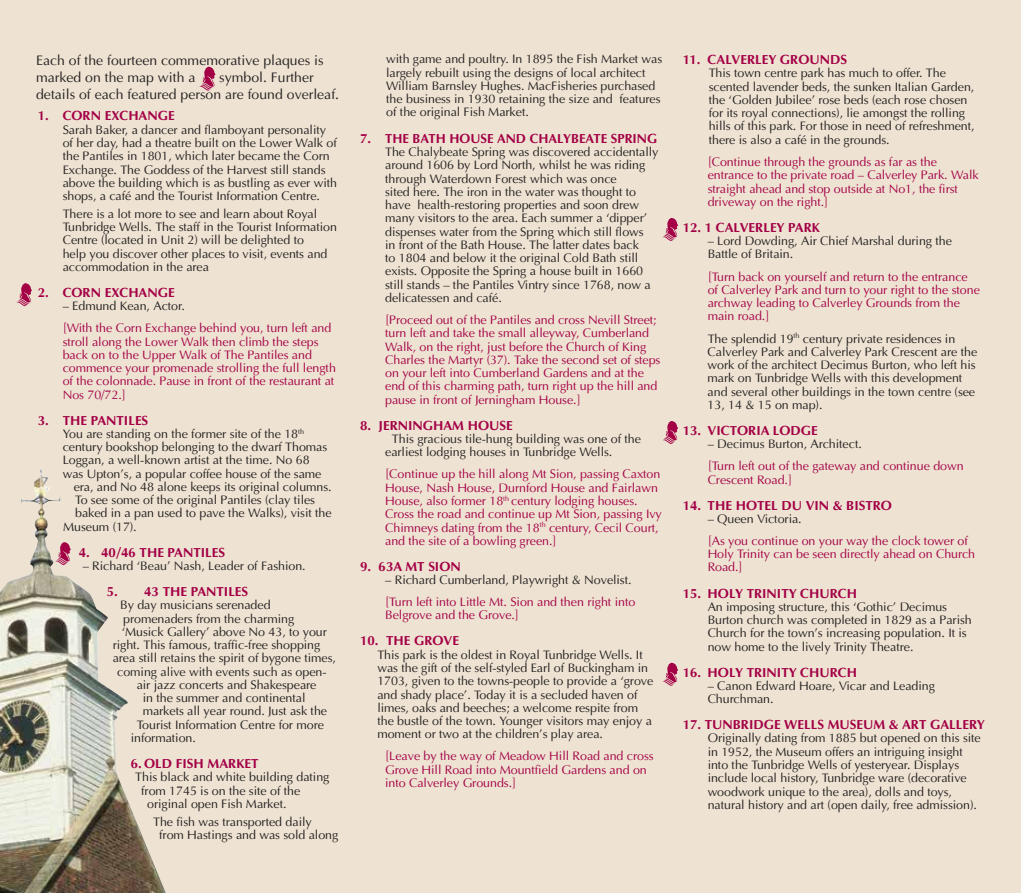
<style>
.page{position:relative;width:1021px;height:893px;background:#fff}
.page>*{position:absolute;margin:0;border:0;box-sizing:border-box;transform-origin:0 0}
.t1{font:14.1px/17.1px "Ottawa Plain";color:#231f20}
.t2{font:700 13.2px "Ottawa";color:#a30046}
.t3{font:12.45px/13.2px "Ottawa Plain";letter-spacing:-.005em;color:#231f20}
.t4{font:12.45px/13.2px "Ottawa Plain";letter-spacing:-.005em;color:#a30046}
</style>
<div class="page">
<div style="left:0;top:0;width:1020px;height:893px;background:#eee3d2"></div>
<svg style="left:199px;top:67px;width:16px;height:24px"></svg>
<svg style="left:16px;top:283px;width:16px;height:24px"></svg>
<svg style="left:662px;top:218px;width:16px;height:23px"></svg>
<svg style="left:662px;top:421px;width:16px;height:23px"></svg>
<svg style="left:662px;top:663px;width:16px;height:23px"></svg>
<img style="left:0;top:469px;width:166px;height:424px">
<p class="t1" style="left:36px;top:51px;width:289px">Each of the fourteen commemorative plaques is marked on the map with a</p>
<p class="t1" style="left:36px;top:68px;width:304px;text-indent:183px">symbol. Further details of each featured person are found overleaf.</p>
<p class="t2" style="left:38px;top:108px;width:138px">1. CORN EXCHANGE</p>
<p class="t3" style="left:63px;top:123px;width:276px">Sarah Baker, a dancer and flamboyant personality of her day, had a theatre built on the Lower Walk of the Pantiles in 1801, which later became the Corn Exchange. The Goddess of the H arvest still stands above the building which is as bustling as ever with shops, a café and the Tourist I nformation Centre.</p>
<p class="t3" style="left:63px;top:207px;width:276px">There is a lot more to see and learn about Royal Tunbridge Wells. The staff in the Tourist I nformation Centre (located in U nit 2) will be delighted to<br>help you discover other places to visit, events and accommodation in the area</p>
<p class="t2" style="left:38px;top:284px;width:138px">2. CORN EXCHANGE</p>
<p class="t3" style="left:63px;top:299px;width:124px">– Edmund Kean, Actor.</p>
<p class="t4" style="left:63px;top:321px;width:275px">[With the Corn Exchange behind you, turn left and stroll along the Lower Walk then climb the steps back on to the U pper Walk of The Pantiles and commence your promenade strolling the full length of the colonnade. Pause in front of the restaurant at N os 70/72.]</p>
<p class="t2" style="left:38px;top:412px;width:112px">3. THE PANTILES</p>
<p class="t3" style="left:63px;top:427px;width:243px">You are standing on the former site of the 18<sup>th</sup></p>
<p class="t3" style="left:63px;top:440px;width:266px">century bookshop belonging to the dwarf Thomas</p>
<p class="t3" style="left:63px;top:454px;width:248px">Loggan, a well-known artist at the time. No 68</p>
<p class="t3" style="left:63px;top:467px;width:260px">was U pton’s, a popular coffee house of the same</p>
<p class="t3" style="left:74px;top:480px;width:259px">era, and No 48 alone keeps its original columns.</p>
<p class="t3" style="left:75px;top:493px;width:241px">To see some of the original Pantiles (clay tiles</p>
<p class="t3" style="left:75px;top:507px;width:258px">baked in a pan used to pave the Walks), visit the</p>
<p class="t3" style="left:63px;top:520px;width:75px">Museum (17).</p>
<p class="t2" style="left:79px;top:544px;width:148px">4. 40/46 THE PANTILES</p>
<p class="t3" style="left:83px;top:559px;width:224px">– Richard ‘Beau’ N ash, Leader of Fashion.</p>
<p class="t2" style="left:107px;top:583px;width:143px">5. 43 THE PANTILES</p>
<p class="t3" style="left:120px;top:599px;width:152px">By day musicians serenaded</p>
<p class="t3" style="left:123px;top:612px;width:172px">promenaders from the charming</p>
<p class="t3" style="left:122px;top:625px;width:207px">‘Musick Gallery’ above No 43, to your</p>
<p class="t3" style="left:113px;top:638px;width:209px">right. This famous, traffic-free shopping</p>
<p class="t3" style="left:113px;top:652px;width:225px">area still retains the spirit of bygone times,</p>
<p class="t3" style="left:117px;top:665px;width:211px">coming alive with events such as open-</p>
<p class="t3" style="left:137px;top:678px;width:181px">air jazz concerts and Shakespeare</p>
<p class="t3" style="left:143px;top:691px;width:164px">in the summer and continental</p>
<p class="t3" style="left:143px;top:705px;width:186px">markets all year round. Just ask the</p>
<p class="t3" style="left:137px;top:718px;width:189px">Tourist I nformation Centre for more</p>
<p class="t3" style="left:131px;top:731px;width:67px">information.</p>
<p class="t2" style="left:131px;top:755px;width:20px">6. OLD</p>
<p class="t2" style="left:176px;top:755px;width:14px">FISH</p>
<p class="t2" style="left:207px;top:755px;width:45px">MARKET</p>
<p class="t3" style="left:135px;top:771px;width:196px">This black and white building dating</p>
<p class="t3" style="left:141px;top:784px;width:161px">from 1745 is on the site of the</p>
<p class="t3" style="left:147px;top:797px;width:141px">original open Fish Market.</p>
<p class="t3" style="left:159px;top:815px;width:181px;text-indent:-6px">The fish was transported daily from Hastings and was sold along</p>
<p class="t3" style="left:386px;top:53px;width:277px">with game and poultry. I n 1895 the Fish Market was largely rebuilt using the designs of local architect William Barnsley H ughes. MacFisheries purchased the business in 1930 retaining the size and features of the original Fish Market.</p>
<p class="t2" style="left:360px;top:130px;width:298px">7. THE BATH HOUSE AND CHALYBEATE SPRING</p>
<p class="t3" style="left:385px;top:145px;width:275px">The Chalybeate Spring was discovered accidentally around 1606 by Lord North, whilst he was riding through Waterdown Forest which was once<br>sited here. The iron in the water was thought to have health-restoring properties and soon drew many visitors to the area. Each summer a ‘dipper’ dispenses water from the Spring which still flows<br>in front of the Bath H ouse. The latter dates back<br>to 1804 and below it the original Cold Bath still exists. Opposite the Spring a house built in 1660 still stands – the Pantiles Vintry since 1768, now a delicatessen and café.</p>
<p class="t4" style="left:385px;top:313px;width:277px">[Proceed out of the Pantiles and cross N evill Street; turn left and take the small alleyway, Cumberland Walk, on the right, just before the Church of King Charles the Martyr (37). Take the second set of steps on your left into Cumberland Gardens and at the end of this charming path, turn right up the hill and pause in front of Jerningham House.]</p>
<p class="t2" style="left:360px;top:417px;width:154px">8. JERNINGHAM HOUSE</p>
<p class="t3" style="left:385px;top:432px;width:257px;text-indent:7px">This gracious tile-hung building was one of the earliest lodging houses in Tunbridge Wells.</p>
<p class="t4" style="left:385px;top:468px;width:278px">[Continue up the hill along Mt Sion, passing Caxton House, N ash House, Durnford House and Fairlawn House, also former 18<sup>th</sup> century lodging houses.<br>Cross the road and continue up Mt Sion, passing Ivy Chimneys dating from the 18<sup>th</sup> century, Cecil Court, and the site of a bowling green.]</p>
<p class="t2" style="left:360px;top:558px;width:102px">9. 63A MT SION</p>
<p class="t3" style="left:385px;top:573px;width:248px">– Richard Cumberland, Playwright &amp; Novelist.</p>
<p class="t4" style="left:385px;top:595px;width:252px">[Turn left into Little Mt. Sion and then right into<br>Belgrove and the Grove.]</p>
<p class="t2" style="left:360px;top:633px;width:100px">10. THE GROVE</p>
<p class="t3" style="left:377px;top:648px;width:277px">This park is the oldest in Royal Tunbridge Wells. It was the gift of the self-styled Earl of Buckingham in 1703, given to the towns-people to provide a ‘grove and shady place’. Today it is a secluded haven of limes, oaks and beeches; a welcome respite from the bustle of the town. Younger visitors may enjoy a moment or two at the children’s play area.</p>
<p class="t4" style="left:385px;top:750px;width:270px">[Leave by the way of Meadow H ill Road and cross<br>Grove H ill Road into Mountfield Gardens and on into Calverley Grounds.]</p>
<p class="t2" style="left:682px;top:51px;width:166px">11. CALVERLEY GROUNDS</p>
<p class="t3" style="left:708px;top:67px;width:267px">This town centre park has much to offer. The scented lavender beds, the sunken Italian Garden, the ‘Golden Jubilee’ rose beds (each rose chosen for its royal connections), lie amongst the rolling hills of this park. For those in need of refreshment, there is also a café in the grounds.</p>
<p class="t4" style="left:707px;top:155px;width:272px">[Continue through the grounds as far as the entrance to the private road – Calverley Park. Walk straight ahead and stop outside at No1, the first driveway on the right.]</p>
<p class="t2" style="left:682px;top:219px;width:138px">12. 1 CALVERLEY PARK</p>
<p class="t3" style="left:707px;top:234px;width:246px">– Lord Dowding, Air Chief Marshal during the<br>Battle of Britain.</p>
<p class="t4" style="left:707px;top:270px;width:274px">[Turn back on yourself and return to the entrance of Calverley Park and turn to your right to the stone archway leading to Calverley Grounds from the main road.]</p>
<p class="t3" style="left:707px;top:332px;width:271px">The splendid 19<sup>th</sup> century private residences in Calverley Park and Calverley Park Crescent are the work of the architect Decimus Burton, who left his mark on Tunbridge Wells with this development and several other buildings in the town centre (see 13, 14 &amp; 15 on map).</p>
<p class="t2" style="left:682px;top:422px;width:137px">13. VICTORIA LODGE</p>
<p class="t3" style="left:707px;top:437px;width:156px">– Decimus Burton, Architect.</p>
<p class="t4" style="left:707px;top:460px;width:257px">[Turn left out of the gateway and continue down<br>Crescent Road.]</p>
<p class="t2" style="left:682px;top:497px;width:211px">14. THE HOTEL DU VIN &amp; BISTRO</p>
<p class="t3" style="left:707px;top:512px;width:96px">– Queen Victoria.</p>
<p class="t4" style="left:707px;top:534px;width:269px">[As you continue on your way the clock tower of<br>Holy Trinity can be seen directly ahead on Church<br>Road.]</p>
<p class="t2" style="left:682px;top:585px;width:176px">15. HOLY TRINITY CHURCH</p>
<p class="t3" style="left:707px;top:600px;width:266px">An imposing structure, this ‘Gothic’ Decimus Burton church was completed in 1829 as a Parish Church for the town’s increasing population. It is now home to the lively Trinity Theatre.</p>
<p class="t2" style="left:682px;top:664px;width:176px">16. HOLY TRINITY CHURCH</p>
<p class="t3" style="left:707px;top:679px;width:229px">– Canon Edward Hoare, Vicar and Leading<br>Churchman.</p>
<p class="t2" style="left:682px;top:716px;width:304px">17. TUNBRIDGE WELLS MUSEUM &amp; ART GALLERY</p>
<p class="t3" style="left:707px;top:732px;width:275px">Originally dating from 1885 but opened on this site in 1952, the Museum offers an intriguing insight into the Tunbridge Wells of yesteryear. Displays include local history, Tunbridge ware (decorative woodwork unique to the area), dolls and toys, natural history and art (open daily, free admission).</p>
</div>
